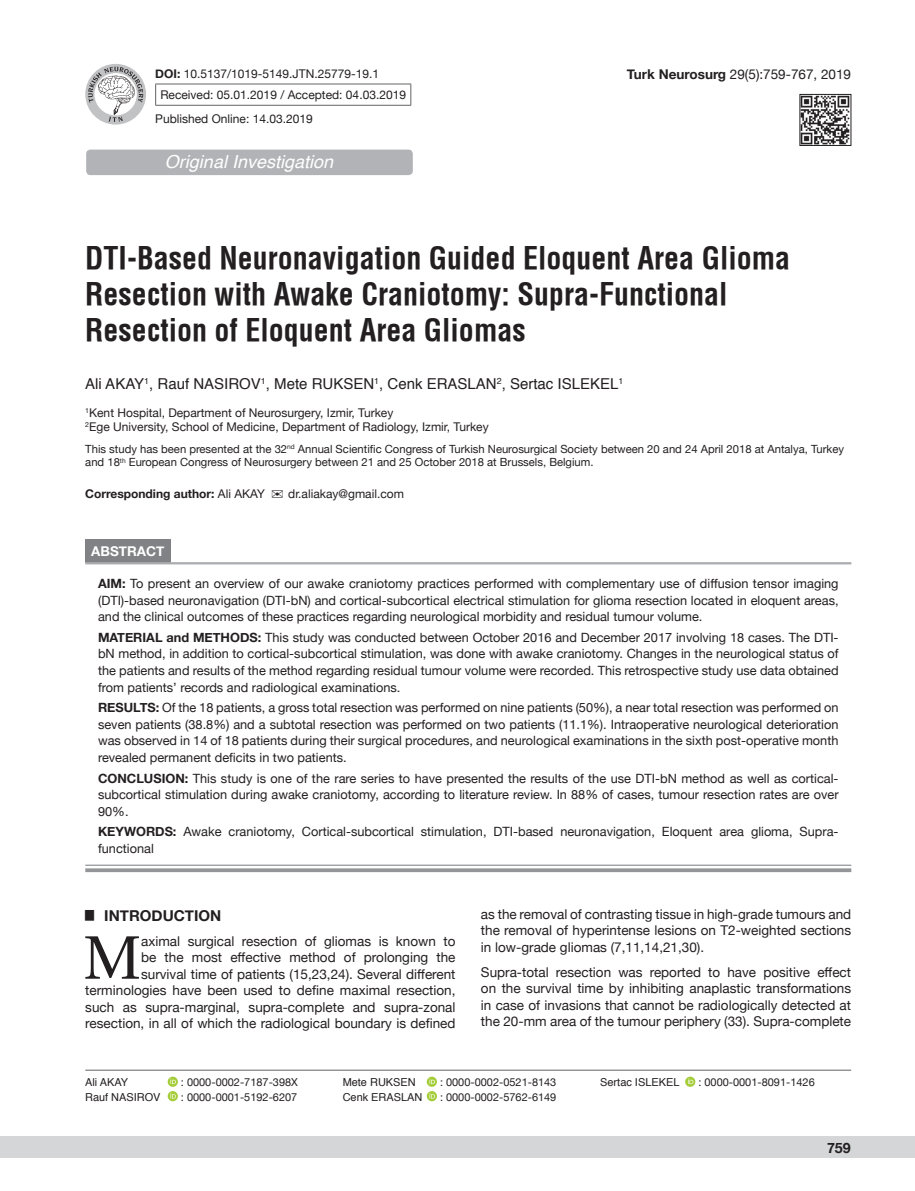
<style>
.page{position:relative;width:915px;height:1191px;background:#fff}
.page>*{position:absolute;margin:0;border:0;box-sizing:border-box;transform-origin:0 0}
.t1{font:61.2px "Utopia";color:#231f20}
.t2{font:700 30px/36px "Helvetica Condens";color:#231f20}
.t3{font:italic 18px "Helvetica";color:#fff}
.t4{font:15px "Helvetica";color:#231f20}
.t5{font:700 15px "Helvetica Neue";color:#231f20}
.t6{font:700 14.25px "Helvetica Neue";color:#231f20}
.t7{font:13.5px/16.5px "Helvetica Neue";color:#231f20;text-align:justify}
.t8{font:700 13.5px "Helvetica Neue";color:#fff}
.t9{font:12.75px/16.5px "Helvetica Neue";color:#231f20;text-align:justify}
.t10{font:12px/23.1px "Helvetica Neue";color:#231f20}
.t11{font:700 12px "Helvetica Neue";color:#231f20}
.t12{font:11.25px/13.5px "Helvetica Neue";color:#231f20}
.t13{font:10.95px "Helvetica Neue";color:#231f20}
.t14{font:10.95px "Helvetica";color:#231f20}
.s1{font-weight:700}
.s2{font-weight:400}
</style>
<div class="page">
<div style="left:0;top:1136px;width:914px;height:22px;background:#d5d6d8"></div>
<svg style="left:85px;top:64px;width:61px;height:61px"></svg>
<svg style="left:88px;top:67px;width:55px;height:55px"></svg>
<hr style="left:155px;top:84px;width:256px;height:1px;background:#636366">
<svg style="left:155px;top:84px;width:1px;height:21px"></svg>
<svg style="left:410px;top:84px;width:1px;height:21px"></svg>
<hr style="left:155px;top:105px;width:256px;height:1px;background:#636366">
<hr style="left:85px;top:1069px;width:765px;height:1px;background:#636366">
<img style="left:801px;top:96px;width:47px;height:48px">
<div style="left:799px;top:94px;width:51px;height:52px;border:1px solid #231f20"></div>
<div style="left:86px;top:150px;width:326px;height:25px;background:#b2b3b7;border-radius:4px"></div>
<svg style="left:168px;top:1076px;width:10px;height:10px"></svg>
<svg style="left:170px;top:1078px;width:6px;height:6px"></svg>
<svg style="left:168px;top:1091px;width:10px;height:10px"></svg>
<svg style="left:170px;top:1093px;width:6px;height:5px"></svg>
<svg style="left:426px;top:1076px;width:11px;height:10px"></svg>
<svg style="left:429px;top:1078px;width:6px;height:6px"></svg>
<svg style="left:426px;top:1091px;width:11px;height:10px"></svg>
<svg style="left:429px;top:1093px;width:6px;height:5px"></svg>
<svg style="left:685px;top:1076px;width:10px;height:10px"></svg>
<svg style="left:687px;top:1078px;width:6px;height:6px"></svg>
<div style="left:85px;top:539px;width:85px;height:23px;background:#808285"></div>
<hr style="left:85px;top:562px;width:766px;height:1px;background:#939598">
<hr style="left:85px;top:563px;width:766px;height:1px;background:#939598">
<hr style="left:85px;top:864px;width:766px;height:2px;background:#939598">
<svg style="left:85px;top:868px;width:766px;height:4px;background:#9c9ea1"></svg>
<p class="t10" style="left:155px;top:62px;width:225px"><span class="s1">DOI:</span> 10.5137/1019-5149.JTN.25779-19.1</p>
<p class="t7" style="left:626px;top:67px;width:225px"><span class="s1">Turk Neurosurg</span> 29(5):759-767, 2019</p>
<p class="t10" style="left:155px;top:84px;width:252px;text-indent:5px">Received: 05.01.2019 / Accepted: 04.03.2019<br>Published Online: 14.03.2019</p>
<h3 class="t3" style="left:165px;top:147px;width:170px">Original Investigation</h3>
<h2 class="t2" style="left:85px;top:240px;width:706px">DTI-Based Neuronavigation Guided Eloquent Area Glioma<br>Resection with Awake Craniotomy: Supra-Functional<br>Resection of Eloquent Area Gliomas</h2>
<p class="t4" style="left:85px;top:372px;width:539px">Ali AKAY<sup>1</sup>, Rauf NASIROV<sup>1</sup>, Mete RUKSEN<sup>1</sup>, Cenk ERASLAN<sup>2</sup>, Sertac ISLEKEL<sup>1</sup></p>
<p class="t10" style="left:85px;top:406px;width:405px;line-height:14.4px"><sup>1</sup>Kent Hospital, Department of Neurosurgery, Izmir, Turkey<br><sup>2</sup>Ege University, School of Medicine, Department of Radiology, Izmir, Turkey</p>
<p class="t12" style="left:85px;top:443px;width:760px">This study has been presented at the 32<sup>nd</sup> Annual Scientific Congress of Turkish Neurosurgical Society between 20 and 24 April 2018 at Antalya, Turkey and 18<sup>th</sup> European Congress of Neurosurgery between 21 and 25 October 2018 at Brussels, Belgium.</p>
<p class="t11" style="left:85px;top:485px;width:181px">Corresponding author: <span class="s2">Ali AKAY</span></p>
<p class="t10" style="left:288px;top:483px;width:117px">dr.aliakay@gmail.com</p>
<p class="t8" style="left:91px;top:540px;width:75px">ABSTRACT</p>
<p class="t9" style="left:98px;top:576px;width:741px"><span class="s1">AIM:</span> To present an overview of our awake craniotomy practices performed with complementary use of diffusion tensor imaging (DTI)-based neuronavigation (DTI-bN) and cortical-subcortical electrical stimulation for glioma resection located in eloquent areas, and the clinical outcomes of these practices regarding neurological morbidity and residual tumour volume.</p>
<p class="t9" style="left:98px;top:630px;width:741px"><span class="s1">MATERIAL and METHODS:</span> This study was conducted between October 2016 and December 2017 involving 18 cases. The DTI&shy;bN method, in addition to cortical-subcortical stimulation, was done with awake craniotomy. Changes in the neurological status of the patients and results of the method regarding residual tumour volume were recorded. This retrospective study use data obtained from patients’ records and radiological examinations.</p>
<p class="t9" style="left:98px;top:700px;width:741px"><span class="s1">RESULTS:</span> Of the 18 patients, a gross total resection was performed on nine patients (50%), a near total resection was performed on seven patients (38.8%) and a subtotal resection was performed on two patients (11.1%). Intraoperative neurological deterioration was observed in 14 of 18 patients during their surgical procedures, and neurological examinations in the sixth post-operative month revealed permanent deficits in two patients.</p>
<p class="t9" style="left:98px;top:770px;width:741px"><span class="s1">CONCLUSION:</span> This study is one of the rare series to have presented the results of the use DTI-bN method as well as cortical&shy;subcortical stimulation during awake craniotomy, according to literature review. In 88% of cases, tumour resection rates are over 90%.</p>
<p class="t9" style="left:98px;top:824px;width:741px"><span class="s1">KEYWORDS:</span> Awake craniotomy, Cortical-subcortical stimulation, DTI-based neuronavigation, Eloquent area glioma, Supra&shy;functional</p>
<p class="t5" style="left:85px;top:903px;width:137px"><sup>█</sup> INTRODUCTION</p>
<h1 class="t1" style="left:83px;top:922px;width:59px">M</h1>
<p class="t7" style="left:85px;top:933px;width:371px;text-align:right">aximal surgical resection of gliomas is known to<br>be the most effective method of prolonging the<br>survival time of patients (15,23,24). Several different terminologies have been used to define maximal resection, such as supra-marginal, supra-complete and supra-zonal resection, in all of which the radiological boundary is defined</p>
<p class="t7" style="left:480px;top:906px;width:371px">as the removal of contrasting tissue in high-grade tumours and the removal of hyperintense lesions on T2-weighted sections in low-grade gliomas (7,11,14,21,30).</p>
<p class="t7" style="left:480px;top:964px;width:371px">Supra-total resection was reported to have positive effect on the survival time by inhibiting anaplastic transformations in case of invasions that cannot be radiologically detected at the 20-mm area of the tumour periphery (33). Supra-complete</p>
<p class="t14" style="left:85px;top:1073px;width:45px">Ali AKAY</p>
<p class="t13" style="left:181px;top:1074px;width:118px">: 0000-0002-7187-398X</p>
<p class="t14" style="left:85px;top:1088px;width:77px">Rauf NASIROV</p>
<p class="t13" style="left:181px;top:1088px;width:118px">: 0000-0001-5192-6207</p>
<p class="t14" style="left:342px;top:1073px;width:75px">Mete RUKSEN</p>
<p class="t13" style="left:440px;top:1074px;width:118px">: 0000-0002-0521-8143</p>
<p class="t14" style="left:342px;top:1088px;width:81px">Cenk ERASLAN</p>
<p class="t13" style="left:440px;top:1088px;width:118px">: 0000-0002-5762-6149</p>
<p class="t14" style="left:600px;top:1073px;width:81px">Sertac ISLEKEL</p>
<p class="t13" style="left:698px;top:1074px;width:118px">: 0000-0001-8091-1426</p>
<p class="t6" style="left:826px;top:1137px;width:25px">759</p>
</div>
